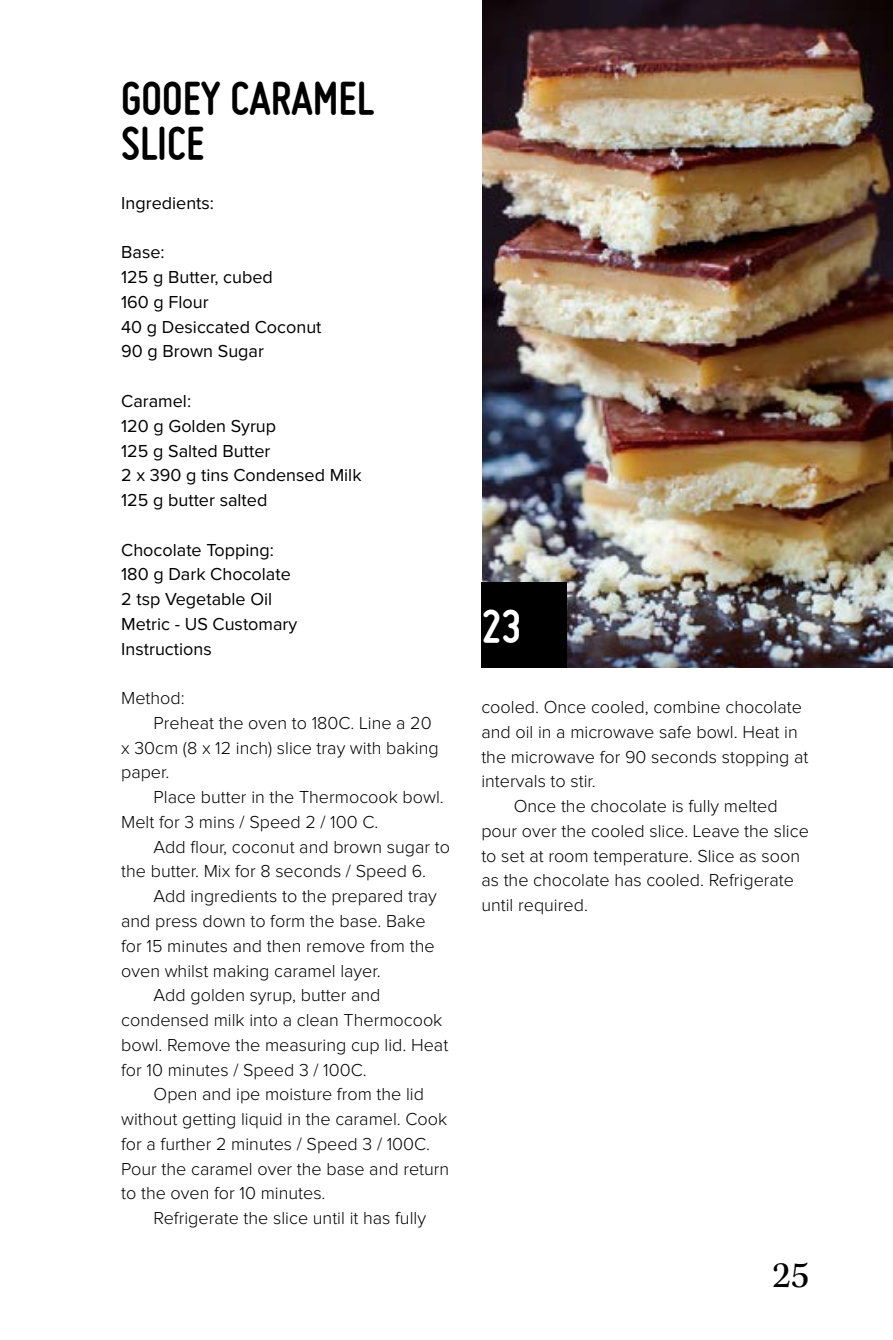
<style>
.page{position:relative;width:893px;height:1340px;background:#fff}
.page>*{position:absolute;margin:0;border:0;box-sizing:border-box;transform-origin:0 0}
.t1{font:700 49.5px/45px "Miso";color:#000}
.t2{font:700 49.5px "Miso";color:#fff}
.t3{font:38.25px "Kepler Std";color:#000}
.t4{font:300 18px "Proxima Nova";color:#000}
.t5{font:18px/24.8px "Proxima Nova";color:#000}
</style>
<div class="page">
<img style="left:482px;top:0;width:411px;height:667px">
<div style="left:481px;top:582px;width:86px;height:85px;background:#000"></div>
<h1 class="t1" style="left:121px;top:75px;width:150px">GOOEY CARAMEL<br>SLICE</h1>
<p class="t5" style="left:121px;top:191px;width:94px">Ingredients:</p>
<p class="t5" style="left:121px;top:240px;width:202px">Base:<br>125 g Butter, cubed<br>160 g Flour<br>40 g Desiccated Coconut<br>90 g Brown Sugar</p>
<p class="t5" style="left:121px;top:389px;width:242px">Caramel:<br>120 g Golden Syrup<br>125 g Salted Butter<br>2 x 390 g tins Condensed Milk<br>125 g butter salted</p>
<p class="t5" style="left:121px;top:537px;width:178px">Chocolate Topping:<br>180 g Dark Chocolate<br>2 tsp Vegetable Oil<br>Metric - US Customary<br>Instructions</p>
<p class="t4" style="left:121px;top:690px;width:65px">Method:</p>
<p class="t4" style="left:154px;top:714px;width:280px">Preheat the oven to 180C. Line a 20</p>
<p class="t4" style="left:121px;top:739px;width:319px">x 30cm (8 x 12 inch) slice tray with baking</p>
<p class="t4" style="left:121px;top:764px;width:50px">paper.</p>
<p class="t4" style="left:154px;top:789px;width:292px">Place butter in the Thermocook bowl.</p>
<p class="t4" style="left:121px;top:813px;width:259px">Melt for 3 mins / Speed 2 / 100 C.</p>
<p class="t4" style="left:154px;top:838px;width:298px">Add flour, coconut and brown sugar to</p>
<p class="t4" style="left:121px;top:863px;width:306px">the butter. Mix for 8 seconds / Speed 6.</p>
<p class="t4" style="left:154px;top:888px;width:285px">Add ingredients to the prepared tray</p>
<p class="t4" style="left:121px;top:912px;width:306px">and press down to form the base. Bake</p>
<p class="t4" style="left:121px;top:937px;width:315px">for 15 minutes and then remove from the</p>
<p class="t4" style="left:121px;top:962px;width:261px">oven whilst making caramel layer.</p>
<p class="t4" style="left:154px;top:987px;width:228px">Add golden syrup, butter and</p>
<p class="t4" style="left:121px;top:1011px;width:323px">condensed milk into a clean Thermocook</p>
<p class="t4" style="left:121px;top:1036px;width:329px">bowl. Remove the measuring cup lid. Heat</p>
<p class="t4" style="left:121px;top:1061px;width:247px">for 10 minutes / Speed 3 / 100C.</p>
<p class="t4" style="left:154px;top:1086px;width:272px">Open and ipe moisture from the lid</p>
<p class="t4" style="left:121px;top:1110px;width:328px">without getting liquid in the caramel. Cook</p>
<p class="t4" style="left:121px;top:1135px;width:311px">for a further 2 minutes / Speed 3 / 100C.</p>
<p class="t4" style="left:121px;top:1160px;width:330px">Pour the caramel over the base and return</p>
<p class="t4" style="left:121px;top:1185px;width:206px">to the oven for 10 minutes.</p>
<p class="t4" style="left:154px;top:1209px;width:274px">Refrigerate the slice until it has fully</p>
<h1 class="t2" style="left:481px;top:597px;width:43px">23</h1>
<p class="t4" style="left:481px;top:698px;width:322px">cooled. Once cooled, combine chocolate</p>
<p class="t4" style="left:481px;top:723px;width:318px">and oil in a microwave safe bowl. Heat in</p>
<p class="t4" style="left:481px;top:748px;width:329px">the microwave for 90 seconds stopping at</p>
<p class="t4" style="left:481px;top:773px;width:116px">intervals to stir.</p>
<p class="t4" style="left:514px;top:797px;width:265px">Once the chocolate is fully melted</p>
<p class="t4" style="left:481px;top:822px;width:329px">pour over the cooled slice. Leave the slice</p>
<p class="t4" style="left:481px;top:847px;width:320px">to set at room temperature. Slice as soon</p>
<p class="t4" style="left:481px;top:872px;width:314px">as the chocolate has cooled. Refrigerate</p>
<p class="t4" style="left:481px;top:896px;width:108px">until required.</p>
<h2 class="t3" style="left:772px;top:1253px;width:38px">25</h2>
</div>
